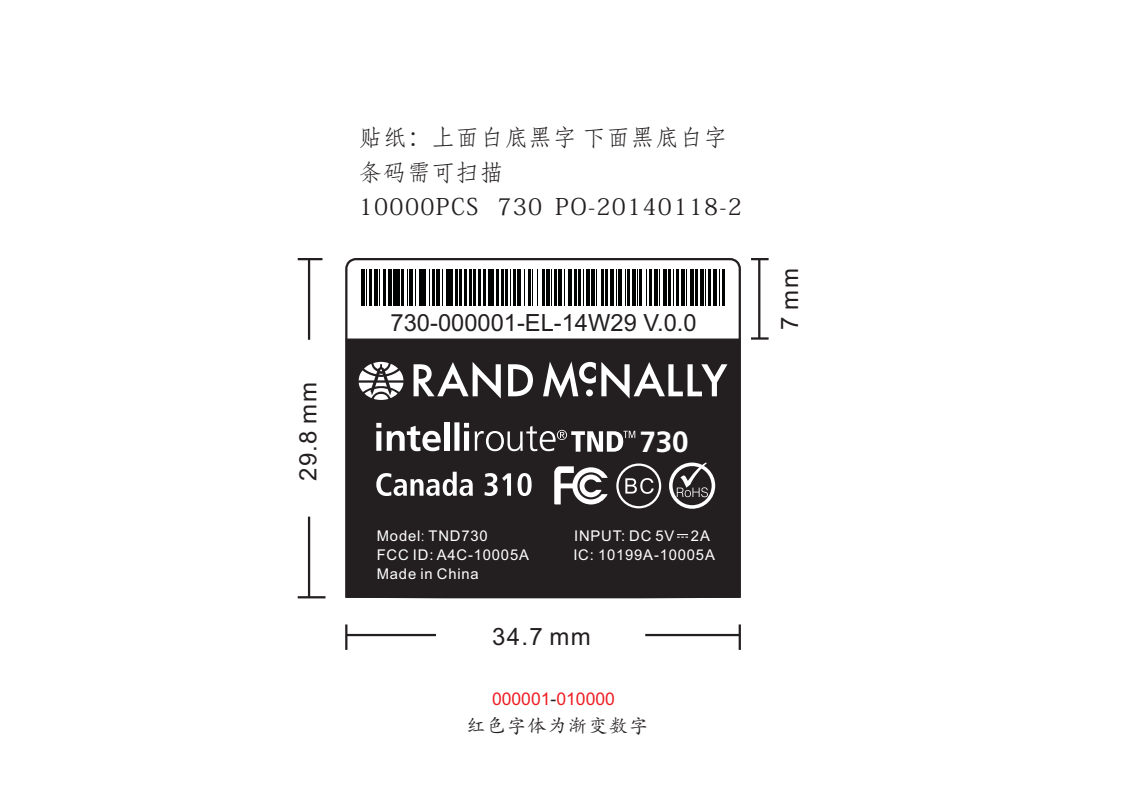
<style>
.page{position:relative;width:1132px;height:792px;background:#fff}
.page>*{position:absolute;margin:0;border:0;box-sizing:border-box;transform-origin:0 0}
.t1{font:30.8px "Noisty";color:#fff}
.t2{font:24px "Arial";letter-spacing:.055em;color:#231f20}
.t3{font:23.6px "Arial";color:#231f20}
.t4{font:22.8px "Adobe Kaiti Std";letter-spacing:.055em;color:#231f20}
.t5{font:22.8px/34.4px "Adobe Fangsong Std";letter-spacing:.055em;color:#231f20}
.t6{font:19.2px "Adobe Kaiti Std";letter-spacing:.055em;color:#231f20}
.t7{font:17.6px "Arial";color:#ee1d23}
.t8{font:14.8px "Arial";letter-spacing:.055em;color:#fff}
.s1{font-family:"Adobe Fangsong Std"}
.s2{color:#231f20}
</style>
<div class="page">
<svg style="left:345px;top:258px;width:396px;height:341px"></svg>
<div style="left:345px;top:338px;width:396px;height:260px;background:#231f20"></div>
<svg style="left:751px;top:258px;width:18px;height:2px"></svg>
<hr style="left:751px;top:337px;width:18px;height:3px;background:#231f20">
<hr style="left:758px;top:259px;width:2px;height:80px;background:#231f20">
<hr style="left:345px;top:624px;width:2px;height:26px;background:#231f20">
<hr style="left:739px;top:624px;width:2px;height:26px;background:#231f20">
<hr style="left:346px;top:634px;width:90px;height:2px;background:#231f20">
<hr style="left:645px;top:634px;width:95px;height:2px;background:#231f20">
<hr style="left:298px;top:258px;width:24px;height:2px;background:#231f20">
<hr style="left:308px;top:259px;width:2px;height:81px;background:#231f20">
<hr style="left:298px;top:596px;width:28px;height:2px;background:#231f20">
<hr style="left:308px;top:517px;width:2px;height:80px;background:#231f20">
<svg style="left:414px;top:362px;width:87px;height:37px"></svg>
<svg style="left:508px;top:364px;width:25px;height:32px"></svg>
<svg style="left:543px;top:361px;width:184px;height:38px"></svg>
<svg style="left:359px;top:362px;width:44px;height:38px"></svg>
<svg style="left:554px;top:466px;width:54px;height:38px"></svg>
<div style="left:669px;top:463px;width:46px;height:46px;border:4px solid #fff;border-radius:50%"></div>
<svg style="left:677px;top:462px;width:31px;height:35px"></svg>
<svg style="left:376px;top:472px;width:97px;height:24px"></svg>
<svg style="left:485px;top:473px;width:26px;height:23px"></svg>
<svg style="left:518px;top:473px;width:14px;height:23px"></svg>
<div style="left:616px;top:463px;width:45px;height:45px;border:2px solid #fff;border-radius:50%"></div>
<svg style="left:625px;top:478px;width:29px;height:16px"></svg>
<div style="left:376px;top:431px;width:5px;height:20px;background:#fff"></div>
<svg style="left:376px;top:423px;width:5px;height:5px"></svg>
<svg style="left:387px;top:426px;width:54px;height:25px"></svg>
<div style="left:445px;top:422px;width:5px;height:29px;background:#fff"></div>
<div style="left:454px;top:422px;width:5px;height:29px;background:#fff"></div>
<div style="left:464px;top:431px;width:5px;height:20px;background:#fff"></div>
<svg style="left:464px;top:423px;width:5px;height:5px"></svg>
<svg style="left:475px;top:426px;width:160px;height:26px"></svg>
<svg style="left:677px;top:534px;width:11px;height:4px"></svg>
<svg style="left:350px;top:268px;width:386px;height:39px"></svg>
<hr style="left:361px;top:269px;width:3px;height:37px;background:#010202">
<hr style="left:366px;top:269px;width:1px;height:37px;background:#010202">
<hr style="left:370px;top:269px;width:2px;height:37px;background:#010202">
<hr style="left:374px;top:269px;width:4px;height:37px;background:#010202">
<hr style="left:379px;top:269px;width:1px;height:37px;background:#010202">
<hr style="left:383px;top:269px;width:2px;height:37px;background:#010202">
<hr style="left:388px;top:269px;width:3px;height:37px;background:#010202">
<hr style="left:393px;top:269px;width:2px;height:37px;background:#010202">
<hr style="left:397px;top:269px;width:3px;height:37px;background:#010202">
<hr style="left:402px;top:269px;width:2px;height:37px;background:#010202">
<hr style="left:407px;top:269px;width:1px;height:37px;background:#010202">
<hr style="left:409px;top:269px;width:3px;height:37px;background:#010202">
<hr style="left:415px;top:269px;width:1px;height:37px;background:#010202">
<hr style="left:419px;top:269px;width:3px;height:37px;background:#010202">
<hr style="left:424px;top:269px;width:2px;height:37px;background:#010202">
<hr style="left:429px;top:269px;width:1px;height:37px;background:#010202">
<hr style="left:432px;top:269px;width:3px;height:37px;background:#010202">
<hr style="left:436px;top:269px;width:4px;height:37px;background:#010202">
<hr style="left:442px;top:269px;width:1px;height:37px;background:#010202">
<hr style="left:446px;top:269px;width:2px;height:37px;background:#010202">
<hr style="left:450px;top:269px;width:3px;height:37px;background:#010202">
<hr style="left:456px;top:269px;width:2px;height:37px;background:#010202">
<hr style="left:460px;top:269px;width:2px;height:37px;background:#010202">
<hr style="left:464px;top:269px;width:3px;height:37px;background:#010202">
<hr style="left:469px;top:269px;width:3px;height:37px;background:#010202">
<hr style="left:473px;top:269px;width:2px;height:37px;background:#010202">
<hr style="left:478px;top:269px;width:2px;height:37px;background:#010202">
<hr style="left:483px;top:269px;width:2px;height:37px;background:#010202">
<hr style="left:488px;top:269px;width:2px;height:37px;background:#010202">
<hr style="left:492px;top:269px;width:2px;height:37px;background:#010202">
<hr style="left:497px;top:269px;width:2px;height:37px;background:#010202">
<hr style="left:501px;top:269px;width:3px;height:37px;background:#010202">
<hr style="left:505px;top:269px;width:2px;height:37px;background:#010202">
<hr style="left:510px;top:269px;width:1px;height:37px;background:#010202">
<hr style="left:514px;top:269px;width:2px;height:37px;background:#010202">
<hr style="left:518px;top:269px;width:3px;height:37px;background:#010202">
<hr style="left:524px;top:269px;width:1px;height:37px;background:#010202">
<hr style="left:529px;top:269px;width:2px;height:37px;background:#010202">
<hr style="left:532px;top:269px;width:1px;height:37px;background:#010202">
<hr style="left:537px;top:269px;width:1px;height:37px;background:#010202">
<hr style="left:542px;top:269px;width:2px;height:37px;background:#010202">
<hr style="left:546px;top:269px;width:3px;height:37px;background:#010202">
<hr style="left:551px;top:269px;width:1px;height:37px;background:#010202">
<hr style="left:555px;top:269px;width:2px;height:37px;background:#010202">
<hr style="left:558px;top:269px;width:4px;height:37px;background:#010202">
<hr style="left:564px;top:269px;width:1px;height:37px;background:#010202">
<hr style="left:568px;top:269px;width:4px;height:37px;background:#010202">
<hr style="left:574px;top:269px;width:2px;height:37px;background:#010202">
<hr style="left:578px;top:269px;width:2px;height:37px;background:#010202">
<hr style="left:583px;top:269px;width:1px;height:37px;background:#010202">
<hr style="left:587px;top:269px;width:3px;height:37px;background:#010202">
<hr style="left:592px;top:269px;width:3px;height:37px;background:#010202">
<hr style="left:597px;top:269px;width:1px;height:37px;background:#010202">
<hr style="left:601px;top:269px;width:3px;height:37px;background:#010202">
<hr style="left:605px;top:269px;width:2px;height:37px;background:#010202">
<hr style="left:610px;top:269px;width:3px;height:37px;background:#010202">
<hr style="left:616px;top:269px;width:1px;height:37px;background:#010202">
<hr style="left:619px;top:269px;width:3px;height:37px;background:#010202">
<hr style="left:625px;top:269px;width:1px;height:37px;background:#010202">
<hr style="left:627px;top:269px;width:3px;height:37px;background:#010202">
<hr style="left:632px;top:269px;width:4px;height:37px;background:#010202">
<hr style="left:637px;top:269px;width:1px;height:37px;background:#010202">
<hr style="left:640px;top:269px;width:2px;height:37px;background:#010202">
<hr style="left:646px;top:269px;width:1px;height:37px;background:#010202">
<hr style="left:650px;top:269px;width:2px;height:37px;background:#010202">
<hr style="left:655px;top:269px;width:3px;height:37px;background:#010202">
<hr style="left:659px;top:269px;width:1px;height:37px;background:#010202">
<hr style="left:663px;top:269px;width:4px;height:37px;background:#010202">
<hr style="left:668px;top:269px;width:2px;height:37px;background:#010202">
<hr style="left:673px;top:269px;width:1px;height:37px;background:#010202">
<hr style="left:677px;top:269px;width:2px;height:37px;background:#010202">
<hr style="left:682px;top:269px;width:3px;height:37px;background:#010202">
<hr style="left:687px;top:269px;width:1px;height:37px;background:#010202">
<hr style="left:690px;top:269px;width:4px;height:37px;background:#010202">
<hr style="left:695px;top:269px;width:2px;height:37px;background:#010202">
<hr style="left:700px;top:269px;width:4px;height:37px;background:#010202">
<hr style="left:705px;top:269px;width:1px;height:37px;background:#010202">
<hr style="left:709px;top:269px;width:2px;height:37px;background:#010202">
<hr style="left:714px;top:269px;width:3px;height:37px;background:#010202">
<hr style="left:719px;top:269px;width:1px;height:37px;background:#010202">
<hr style="left:722px;top:269px;width:2px;height:37px;background:#010202">
<h2 class="t2" style="left:299px;top:481px;width:100px;rotate:-90deg">29.8 mm</h2>
<h3 class="t5" style="left:359px;top:120px;width:369px">贴纸：上面白底黑字 下面黑底白字条码需可扫描</h3>
<h3 class="t4" style="left:359px;top:195px;width:385px">10000PCS 730 PO-20140118-2</h3>
<h3 class="t3" style="left:391px;top:314px;width:308px">730-000001-EL-14W29 V.0.0</h3>
<h1 class="t1" style="left:639px;top:430px;width:51px">730</h1>
<p class="t8" style="left:377px;top:530px;width:113px">Model<span class="s1">:</span> TND730</p>
<p class="t8" style="left:574px;top:530px;width:137px">INPUT: DC 5V 2A</p>
<p class="t8" style="left:377px;top:550px;width:154px">FCC ID: A4C-10005A</p>
<p class="t8" style="left:573px;top:550px;width:143px">IC: 10199A-10005A</p>
<p class="t8" style="left:377px;top:568px;width:104px">Made in China</p>
<h2 class="t2" style="left:492px;top:627px;width:100px">34.7 mm</h2>
<p class="t7" style="left:492px;top:693px;width:124px">000001<span class="s2">-</span>010000</p>
<p class="t6" style="left:466px;top:716px;width:183px">红色字体为渐变数字</p>
<h2 class="t2" style="left:781px;top:330px;width:63px;rotate:-90deg">7 mm</h2>
</div>
